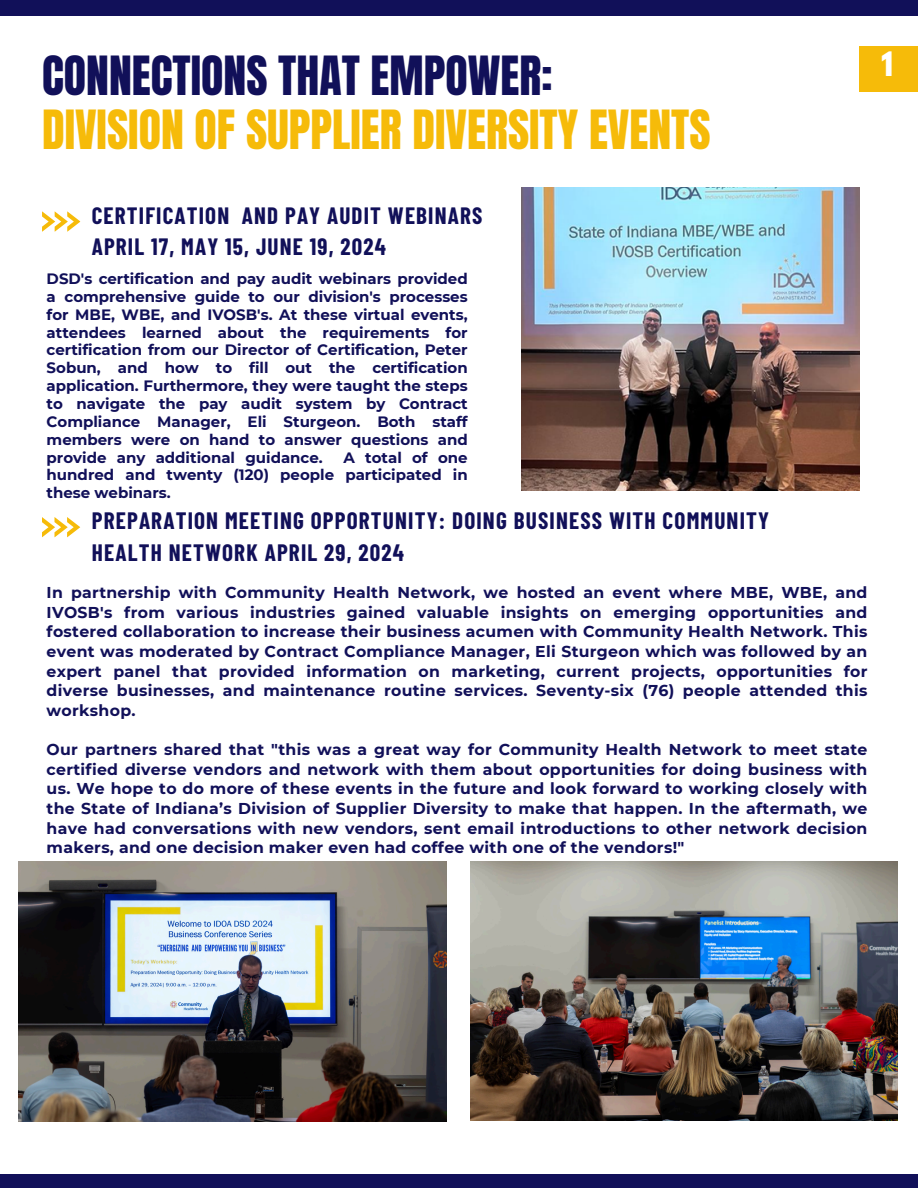
<style>
.page{position:relative;width:918px;height:1188px;background:#fff}
.page>*{position:absolute;margin:0;border:0;box-sizing:border-box;transform-origin:0 0}
.t1{font:45.9px/54px "Anton";color:#f6bb09}
.t2{font:700 29.85px "League Spartan";color:#fff}
.t3{font:700 23.1px/31.5px "Barlow Condensed";letter-spacing:.05em;color:#111059}
.t4{font:700 15.75px/19.6px "Montserrat";letter-spacing:.02em;color:#111059;text-align:justify}
.t5{font:700 15px/17.9px "Montserrat";color:#111059;text-align:justify}
.s1{color:#111059}
</style>
<div class="page">
<svg style="left:42px;top:211px;width:38px;height:21px"></svg>
<svg style="left:42px;top:517px;width:38px;height:20px"></svg>
<div style="left:0;top:0;width:918px;height:16px;background:#111059"></div>
<div style="left:859px;top:46px;width:59px;height:46px;background:#f6bb09"></div>
<div style="left:0;top:1175px;width:918px;height:13px;background:#111059"></div>
<img style="left:19px;top:862px;width:427px;height:259px">
<img style="left:521px;top:187px;width:339px;height:304px">
<img style="left:470px;top:862px;width:428px;height:259px">
<p class="t1" style="left:42px;top:50px;width:670px"><span class="s1">CONNECTIONS THAT EMPOWER:<br></span>DIVISION OF SUPPLIER DIVERSITY EVENTS</p>
<h2 class="t2" style="left:881px;top:49px;width:14px">1</h2>
<p class="t3" style="left:92px;top:199px;width:392px">CERTIFICATION AND PAY AUDIT WEBINARS<br>APRIL 17, MAY 15, JUNE 19, 2024</p>
<p class="t5" style="left:47px;top:270px;width:423px">DSD's certification and pay audit webinars provided a comprehensive guide to our division's processes for MBE, WBE, and IVOSB's. At these virtual events, attendees learned about the requirements for certification from our Director of Certification, Peter Sobun, and how to fill out the certification application. Furthermore, they were taught the steps to navigate the pay audit system by Contract Compliance Manager, Eli Sturgeon. Both staff members were on hand to answer questions and provide any additional guidance.</p>
<p class="t5" style="left:47px;top:448px;width:423px;text-indent:297px">A total of one hundred and twenty (120) people participated in these webinars.</p>
<h2 class="t3" style="left:92px;top:504px;width:679px">PREPARATION MEETING OPPORTUNITY: DOING BUSINESS WITH COMMUNITY<br>HEALTH NETWORK APRIL 29, 2024</h2>
<p class="t4" style="left:47px;top:583px;width:822px">In partnership with Community Health Network, we hosted an event where MBE, WBE, and IVOSB's from various industries gained valuable insights on emerging opportunities and fostered collaboration to increase their business acumen with Community Health Network. This event was moderated by Contract Compliance Manager, Eli Sturgeon which was followed by an expert panel that provided information on marketing, current projects, opportunities for diverse businesses, and maintenance routine services. Seventy-six (76) people attended this workshop.</p>
<p class="t4" style="left:47px;top:740px;width:822px">Our partners shared that "this was a great way for Community Health Network to meet state certified diverse vendors and network with them about opportunities for doing business with us. We hope to do more of these events in the future and look forward to working closely with the State of Indiana’s Division of Supplier Diversity to make that happen. In the aftermath, we have had conversations with new vendors, sent email introductions to other network decision makers, and one decision maker even had coffee with one of the vendors!"</p>
</div>
